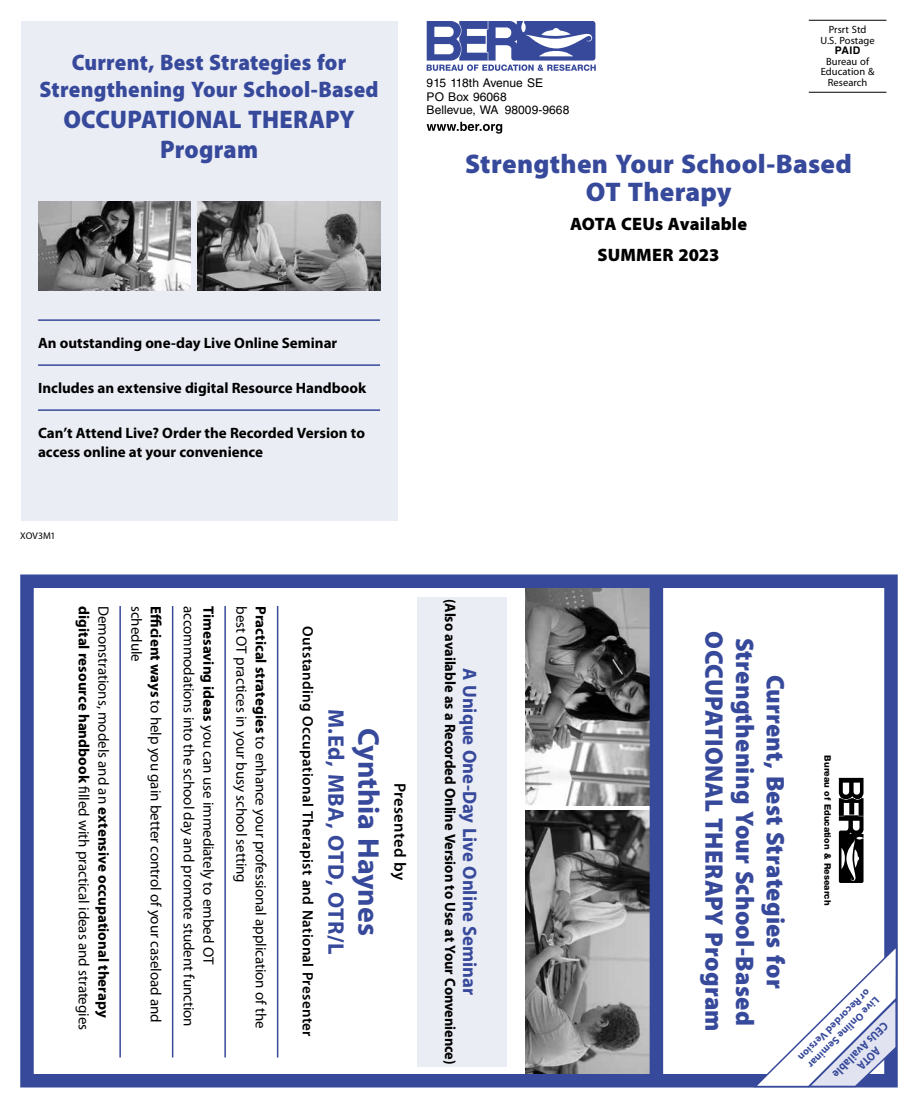
<style>
.page{position:relative;width:918px;height:1107px;background:#fff}
.page>*{position:absolute;margin:0;border:0;box-sizing:border-box;transform-origin:0 0}
.t1{font:700 30px "Myriad Pro";letter-spacing:-.005em;color:#37499b}
.t2{font:900 27px/28.5px "Myriad Pro";letter-spacing:.01em;color:#37499b;text-align:center}
.t3{font:900 25.5px "Myriad Pro";letter-spacing:.01em;color:#37499b;scale:.96 1}
.t4{font:900 25.5px/30.6px "Myriad Pro";letter-spacing:.01em;color:#37499b;text-align:center;scale:.95 1}
.t5{font:900 22.5px/27px "Myriad Pro";letter-spacing:.01em;color:#37499b;text-align:center;scale:.95 1}
.t6{font:700 22.5px "Myriad Pro";letter-spacing:.015em;color:#37499b}
.t7{font:700 19.5px "Myriad Pro";color:#37499b;scale:.96 1}
.t8{font:900 18px/31.5px "Myriad Pro";letter-spacing:.01em;color:#000;text-align:center}
.t9{font:600 16.5px "Myriad Pro";letter-spacing:.02em;color:#000}
.t10{font:15px "Myriad Pro";letter-spacing:-.005em;color:#000}
.t11{font:700 15px/19.5px "Myriad Pro";color:#000}
.t12{font:700 15px "Myriad Pro";color:#000;scale:.96 1}
.t13{font:600 15px "Myriad Pro";letter-spacing:.02em;color:#000}
.t14{font:12px/13.5px "Helvetica LT Std";letter-spacing:.005em;color:#000}
.t15{font:700 12px/12px "Myriad Pro";color:#37499b;text-align:center;scale:.9 1}
.t16{font:10.5px/10.5px "Myriad Pro";letter-spacing:.005em;color:#000;text-align:center}
.t17{font:700 10.5px/12px "Myriad Pro";color:#37499b}
.t18{font:700 10.5px "Helvetica LT Std";color:#000}
.t19{font:9.75px "Myriad Pro";color:#000}
.t20{font:800 9px "Helvetica Neue LT Std";color:#000}
.s1{font-weight:700}
.s2{font-weight:400}
</style>
<div class="page">
<div style="left:21px;top:21px;width:376px;height:499px;background:#ebedf5"></div>
<img style="left:525px;top:810px;width:125px;height:263px">
<img style="left:525px;top:589px;width:125px;height:216px">
<img style="left:197px;top:201px;width:183px;height:90px">
<img style="left:38px;top:201px;width:153px;height:90px">
<hr style="left:277px;top:606px;width:1px;height:452px;background:#37499b">
<hr style="left:224px;top:606px;width:2px;height:452px;background:#37499b">
<hr style="left:172px;top:606px;width:1px;height:452px;background:#37499b">
<hr style="left:119px;top:606px;width:2px;height:452px;background:#37499b">
<hr style="left:809px;top:20px;width:78px;height:1px;background:#000">
<hr style="left:809px;top:92px;width:78px;height:1px;background:#000">
<svg style="left:427px;top:21px;width:169px;height:50px"></svg>
<svg style="left:427px;top:122px;width:75px;height:12px"></svg>
<div style="left:417px;top:597px;width:90px;height:469px;background:#ebedf5"></div>
<hr style="left:38px;top:319px;width:342px;height:2px;background:#37499b">
<hr style="left:38px;top:364px;width:342px;height:2px;background:#37499b">
<hr style="left:38px;top:409px;width:342px;height:2px;background:#37499b">
<svg style="left:839px;top:778px;width:25px;height:105px"></svg>
<div style="left:650px;top:579px;width:13px;height:505px;background:#37499b"></div>
<div style="left:20px;top:574px;width:878px;height:514px;border:14px solid #37499b"></div>
<svg style="left:752px;top:944px;width:146px;height:144px"></svg>
<h3 class="t5" style="left:40px;top:48px;width:359px">Current, Best Strategies for<br>Strengthening Your School-Based</h3>
<h3 class="t4" style="left:63px;top:103px;width:308px">OCCUPATIONAL THERAPY<br>Program</h3>
<p class="t16" style="left:821px;top:24px;width:56px">Prsrt Std<br>U.S. Postage</p>
<p class="t18" style="left:835px;top:44px;width:27px">PAID</p>
<p class="t16" style="left:821px;top:56px;width:55px">Bureau of<br>Education &amp;</p>
<p class="t14" style="left:427px;top:76px;width:118px">915 118th Avenue SE</p>
<p class="t16" style="left:828px;top:77px;width:41px">Research</p>
<p class="t14" style="left:427px;top:90px;width:144px">PO Box 96068<br>Bellevue, WA 98009‑9668</p>
<h2 class="t2" style="left:465px;top:148px;width:388px">Strengthen Your School-Based<br>OT Therapy</h2>
<p class="t8" style="left:570px;top:207px;width:179px">AOTA CEUs Available<br>SUMMER 2023</p>
<p class="t11" style="left:38px;top:333px;width:301px">An outstanding one-day Live Online Seminar</p>
<p class="t11" style="left:38px;top:378px;width:330px">Includes an extensive digital Resource Handbook</p>
<p class="t11" style="left:38px;top:423px;width:328px">Can’t Attend Live? Order the Recorded Version to access online at your convenience</p>
<p class="t19" style="left:20px;top:530px;width:37px">XOV3M1</p>
<p class="t10" style="left:218px;top:606px;width:360px;rotate:90deg"><span class="s1">Timesaving ideas</span> you can use immediately to embed OT</p>
<p class="t10" style="left:251px;top:606px;width:278px;rotate:90deg">best OT practices in your busy school setting</p>
<p class="t10" style="left:93px;top:606px;width:426px;rotate:90deg"><span class="s1">digital resource handbook</span> filled with practical ideas and strategies</p>
<p class="t10" style="left:165px;top:606px;width:418px;rotate:90deg"><span class="s1">Efficient ways</span> to help you gain better control of your caseload and</p>
<p class="t10" style="left:198px;top:606px;width:422px;rotate:90deg">accommodations into the school day and promote student function</p>
<p class="t11" style="left:114px;top:606px;width:413px;rotate:90deg"><span class="s2">Demonstrations, models and an</span> extensive occupational therapy</p>
<p class="t10" style="left:146px;top:606px;width:57px;rotate:90deg">schedule</p>
<p class="t10" style="left:270px;top:606px;width:424px;rotate:90deg"><span class="s1">Practical strategies</span> to enhance your professional application of the</p>
<p class="t13" style="left:318px;top:626px;width:412px;rotate:90deg">Outstanding Occupational Therapist and National Presenter</p>
<h3 class="t6" style="left:351px;top:709px;width:247px;rotate:90deg">M.Ed, MBA, OTD, OTR/L</h3>
<h1 class="t1" style="left:388px;top:728px;width:210px;rotate:90deg">Cynthia Haynes</h1>
<p class="t9" style="left:410px;top:783px;width:99px;rotate:90deg">Presented by</p>
<p class="t12" style="left:460px;top:599px;width:486px;rotate:90deg">(Also available as a Recorded Online Version to Use at Your Convenience)</p>
<h3 class="t7" style="left:483px;top:668px;width:342px;rotate:90deg">A Unique One-Day Live Online Seminar</h3>
<h3 class="t3" style="left:731px;top:631px;width:418px;rotate:90deg">OCCUPATIONAL THERAPY Program</h3>
<h3 class="t3" style="left:762px;top:638px;width:406px;rotate:90deg">Strengthening Your School-Based</h3>
<h3 class="t3" style="left:792px;top:675px;width:329px;rotate:90deg">Current, Best Strategies for</h3>
<p class="t20" style="left:833px;top:755px;width:151px;rotate:90deg">Bureau of Education &amp; Research</p>
<p class="t17" style="left:882px;top:1003px;width:99px;rotate:135deg">Live Online Seminar or Recorded Version</p>
<p class="t15" style="left:899px;top:1037px;width:82px;rotate:135deg">AOTA<br>CEUs Available</p>
</div>
